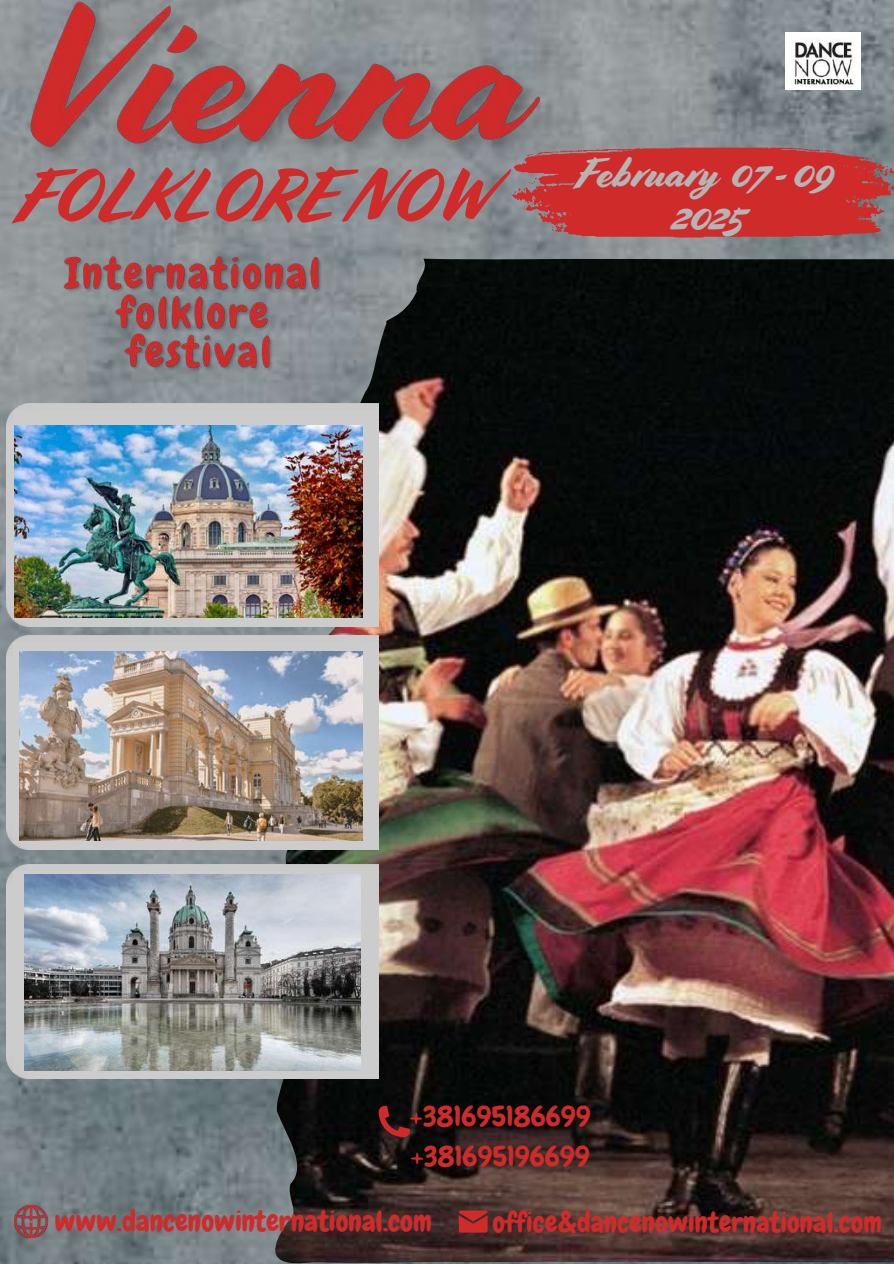
<style>
.page{position:relative;width:894px;height:1264px;background:#fff}
.page>*{position:absolute;margin:0;border:0;box-sizing:border-box;transform-origin:0 0}
.t1{font:42.15px/43px "Cortado";color:#b4b4b4}
.t2{font:28.8px "Chewy";color:#cf2b2b}
.t3{font:28.5px/39.8px "Chewy";color:#cf2b2b}
.t4{font:28.2px "Chewy";color:#cf2b2b}
.s1{font-size:73.8px;color:#cf2b2b}
</style>
<div class="page">
<img style="left:0;top:0;width:893px;height:1263px">
<img style="left:269px;top:258px;width:624px;height:1005px">
<svg style="left:509px;top:147px;width:384px;height:90px;background:#c43737"></svg>
<img style="left:785px;top:33px;width:74px;height:56px">
<svg style="left:378px;top:1105px;width:32px;height:32px"></svg>
<div style="left:6px;top:864px;width:373px;height:214px;background:#ccc"></div>
<img style="left:24px;top:874px;width:336px;height:196px">
<div style="left:6px;top:403px;width:373px;height:223px;background:#ccc"></div>
<img style="left:15px;top:425px;width:347px;height:193px">
<div style="left:6px;top:635px;width:373px;height:214px;background:#ccc"></div>
<img style="left:20px;top:651px;width:342px;height:189px">
<svg style="left:458px;top:1210px;width:29px;height:22px"></svg>
<img style="left:15px;top:1204px;width:32px;height:33px">
<img style="left:14px;top:0;width:556px;height:204px">
<img style="left:58px;top:247px;width:269px;height:134px">
<h1 class="t1" style="left:672px;top:152px;width:163px;text-indent:-652px"><span class="s1">FOLKLORENOW</span> February 07 - 09<br>2025</h1>
<p class="t3" style="left:409px;top:1096px;width:182px">+381695186699 +381695196699</p>
<p class="t2" style="left:55px;top:1202px;width:379px">www.dancenowinternational.com</p>
<p class="t4" style="left:492px;top:1203px;width:391px">office&amp;dancenowinternational.com</p>
</div>
